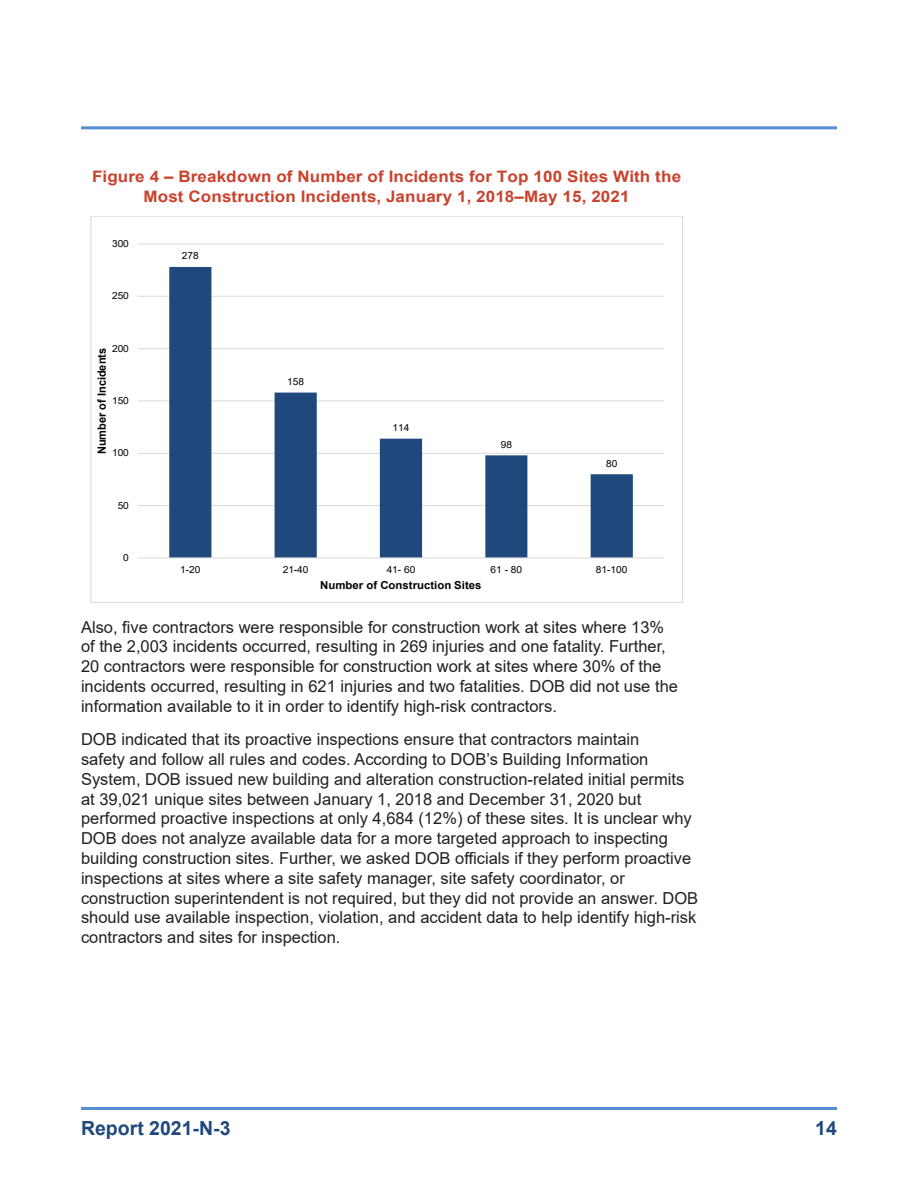
<style>
.page{position:relative;width:918px;height:1188px;background:#fff}
.page>*{position:absolute;margin:0;border:0;box-sizing:border-box;transform-origin:0 0}
.t1{font:700 19.5px "Arial";color:#1f497d}
.t2{font:16.5px/19.8px "Arial";color:#231f20}
.t3{font:700 15.75px/19.6px "Arial";letter-spacing:.005em;color:#c9422c;text-align:center;scale:1.08 1}
.t4{font:700 11.4px "Arial";color:#000;scale:.96 1}
.t5{font:700 10.95px "Arial";color:#000;scale:1.04 1}
.t6{font:9.75px "Arial";letter-spacing:-.005em;color:#000;scale:1.04 1}
</style>
<div class="page">
<hr style="left:81px;top:126px;width:756px;height:3px;background:#558ed5">
<hr style="left:81px;top:1107px;width:756px;height:3px;background:#558ed5">
<hr style="left:138px;top:505px;width:526px;height:1px;background:#d9d9d9">
<hr style="left:138px;top:453px;width:526px;height:1px;background:#d9d9d9">
<hr style="left:138px;top:400px;width:526px;height:1px;background:#d9d9d9">
<hr style="left:138px;top:348px;width:526px;height:1px;background:#d9d9d9">
<hr style="left:138px;top:296px;width:526px;height:1px;background:#d9d9d9">
<hr style="left:138px;top:243px;width:526px;height:1px;background:#d9d9d9">
<svg style="left:169px;top:267px;width:464px;height:290px"></svg>
<hr style="left:138px;top:557px;width:526px;height:1px;background:#d9d9d9">
<p class="t3" style="left:92px;top:167px;width:547px">Figure 4 – Breakdown of Number of Incidents for Top 100 Sites With the<br>Most Construction Incidents, January 1, 2018–May 15, 2021</p>
<p class="t6" style="left:112px;top:237px;width:18px">300</p>
<p class="t6" style="left:112px;top:289px;width:18px">250</p>
<p class="t6" style="left:112px;top:341px;width:18px">200</p>
<p class="t4" style="left:94px;top:454px;width:112px;rotate:-90deg">Number of Incidents</p>
<p class="t6" style="left:112px;top:394px;width:18px">150</p>
<p class="t6" style="left:112px;top:446px;width:18px">100</p>
<p class="t6" style="left:118px;top:498px;width:12px">50</p>
<p class="t6" style="left:123px;top:551px;width:7px">0</p>
<p class="t6" style="left:182px;top:249px;width:18px">278</p>
<p class="t6" style="left:287px;top:375px;width:18px">158</p>
<p class="t6" style="left:393px;top:421px;width:18px">114</p>
<p class="t6" style="left:501px;top:438px;width:12px">98</p>
<p class="t6" style="left:606px;top:457px;width:12px">80</p>
<p class="t6" style="left:180px;top:562px;width:21px">1-20</p>
<p class="t6" style="left:283px;top:562px;width:26px">21-40</p>
<p class="t6" style="left:387px;top:562px;width:29px">41- 60</p>
<p class="t6" style="left:491px;top:562px;width:32px">61 - 80</p>
<p class="t6" style="left:596px;top:562px;width:32px">81-100</p>
<p class="t5" style="left:320px;top:577px;width:157px">Number of Construction Sites</p>
<p class="t2" style="left:81px;top:617px;width:599px">Also, five contractors were responsible for construction work at sites where 13% of the 2,003 incidents occurred, resulting in 269 injuries and one fatality. Further, 20 contractors were responsible for construction work at sites where 30% of the incidents occurred, resulting in 621 injuries and two fatalities. DOB did not use the information available to it in order to identify high-risk contractors.</p>
<p class="t2" style="left:81px;top:729px;width:619px">DOB indicated that its proactive inspections ensure that contractors maintain<br>safety and follow all rules and codes. According to DOB’s Building Information System, DOB issued new building and alteration construction-related initial permits at 39,021 unique sites between January 1, 2018 and December 31, 2020 but performed proactive inspections at only 4,684 (12%) of these sites. It is unclear why DOB does not analyze available data for a more targeted approach to inspecting building construction sites. Further, we asked DOB officials if they perform proactive inspections at sites where a site safety manager, site safety coordinator, or construction superintendent is not required, but they did not provide an answer. DOB should use available inspection, violation, and accident data to help identify high-risk contractors and sites for inspection.</p>
<p class="t1" style="left:81px;top:1114px;width:151px">Report 2021-N-3</p>
<p class="t1" style="left:815px;top:1114px;width:23px">14</p>
</div>
